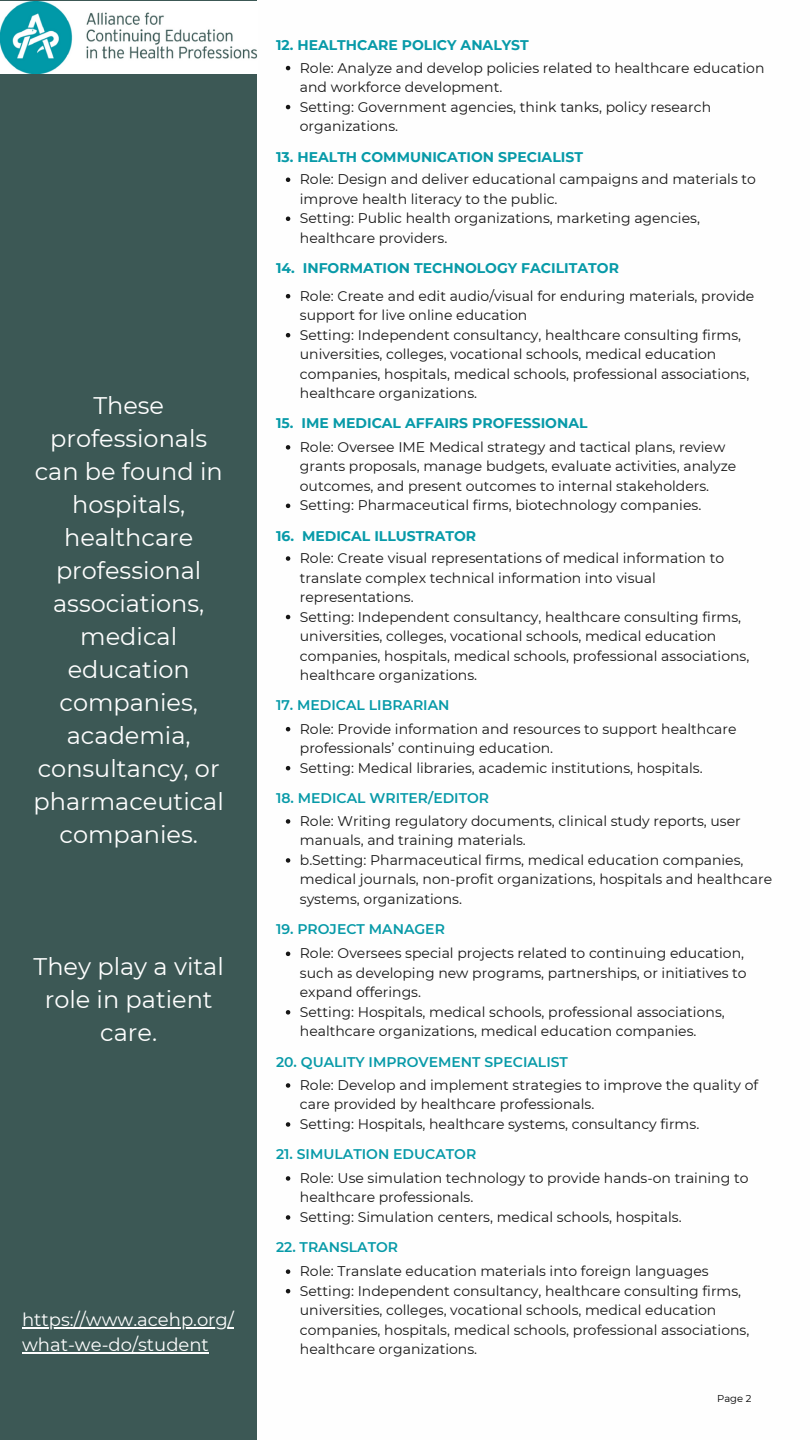
<style>
.page{position:relative;width:810px;height:1440px;background:#3c5855}
.page>*{position:absolute;margin:0;border:0;box-sizing:border-box;transform-origin:0 0}
.t1{font:24px/33px "Montserrat";color:#fefefe;text-align:center}
.t2{font:18px/24.8px "Montserrat";color:#fefefe}
.t3{font:14px/19.5px "Montserrat";color:#161616}
.t4{font:700 14px "Montserrat";color:#079aa8}
.t5{font:600 14px "Montserrat";color:#079aa8}
.t6{font:10px "Montserrat";color:#000}
</style>
<div class="page">
<div style="left:257px;top:0;width:553px;height:1440px;background:#fefefe"></div>
<img style="left:0;top:1px;width:257px;height:72px">
<svg style="left:286px;top:294px;width:4px;height:4px"></svg>
<svg style="left:286px;top:333px;width:4px;height:4px"></svg>
<svg style="left:286px;top:445px;width:4px;height:5px"></svg>
<svg style="left:286px;top:504px;width:4px;height:4px"></svg>
<svg style="left:286px;top:556px;width:4px;height:5px"></svg>
<svg style="left:286px;top:615px;width:4px;height:4px"></svg>
<svg style="left:286px;top:819px;width:4px;height:5px"></svg>
<svg style="left:286px;top:858px;width:4px;height:5px"></svg>
<svg style="left:286px;top:952px;width:4px;height:4px"></svg>
<svg style="left:286px;top:1010px;width:4px;height:5px"></svg>
<svg style="left:286px;top:1083px;width:4px;height:5px"></svg>
<svg style="left:286px;top:1122px;width:4px;height:5px"></svg>
<svg style="left:286px;top:1269px;width:4px;height:5px"></svg>
<svg style="left:286px;top:1289px;width:4px;height:4px"></svg>
<svg style="left:286px;top:178px;width:4px;height:4px"></svg>
<svg style="left:286px;top:217px;width:4px;height:4px"></svg>
<svg style="left:286px;top:727px;width:4px;height:4px"></svg>
<svg style="left:286px;top:766px;width:4px;height:4px"></svg>
<svg style="left:286px;top:1176px;width:4px;height:5px"></svg>
<svg style="left:286px;top:1215px;width:4px;height:5px"></svg>
<svg style="left:286px;top:66px;width:4px;height:4px"></svg>
<svg style="left:286px;top:105px;width:4px;height:4px"></svg>
<hr style="left:22px;top:1327px;width:212px;height:2px;background:#fefefe">
<hr style="left:22px;top:1352px;width:187px;height:2px;background:#fefefe">
<h3 class="t1" style="left:34px;top:389px;width:192px">These professionals can be found in hospitals, healthcare professional associations, medical education companies, academia, consultancy, or pharmaceutical companies.</h3>
<p class="t1" style="left:34px;top:950px;width:192px">They play a vital role in patient care.</p>
<p class="t2" style="left:22px;top:1307px;width:213px">https://www.acehp.org/ what-we-do/student</p>
<h3 class="t4" style="left:276px;top:37px;width:254px">12. HEALTHCARE POLICY ANALYST</h3>
<p class="t3" style="left:300px;top:58px;width:466px">Role: Analyze and develop policies related to healthcare education and workforce development.</p>
<p class="t3" style="left:300px;top:97px;width:413px">Setting: Government agencies, think tanks, policy research organizations.</p>
<h3 class="t4" style="left:276px;top:148px;width:308px">13. HEALTH COMMUNICATION SPECIALIST</h3>
<p class="t3" style="left:300px;top:170px;width:458px">Role: Design and deliver educational campaigns and materials to improve health literacy to the public.</p>
<p class="t3" style="left:300px;top:209px;width:402px">Setting: Public health organizations, marketing agencies, healthcare providers.</p>
<h1 class="t4" style="left:276px;top:259px;width:344px">14. INFORMATION TECHNOLOGY FACILITATOR</h1>
<h1 class="t3" style="left:300px;top:286px;width:456px">Role: Create and edit audio/visual for enduring materials, provide support for live online education</h1>
<h2 class="t3" style="left:300px;top:325px;width:451px">Setting: Independent consultancy, healthcare consulting firms, universities, colleges, vocational schools, medical education companies, hospitals, medical schools, professional associations, healthcare organizations.</h2>
<h3 class="t4" style="left:276px;top:415px;width:313px">15. IME MEDICAL AFFAIRS PROFESSIONAL</h3>
<p class="t3" style="left:300px;top:437px;width:438px">Role: Oversee IME Medical strategy and tactical plans, review grants proposals, manage budgets, evaluate activities, analyze outcomes, and present outcomes to internal stakeholders.</p>
<p class="t3" style="left:300px;top:496px;width:403px">Setting: Pharmaceutical firms, biotechnology companies.</p>
<h3 class="t4" style="left:276px;top:527px;width:202px">16. MEDICAL ILLUSTRATOR</h3>
<p class="t3" style="left:300px;top:548px;width:426px">Role: Create visual representations of medical information to translate complex technical information into visual representations.</p>
<p class="t3" style="left:300px;top:607px;width:451px">Setting: Independent consultancy, healthcare consulting firms, universities, colleges, vocational schools, medical education companies, hospitals, medical schools, professional associations, healthcare organizations.</p>
<h3 class="t5" style="left:276px;top:697px;width:175px">17. MEDICAL LIBRARIAN</h3>
<p class="t3" style="left:300px;top:719px;width:438px">Role: Provide information and resources to support healthcare professionals’ continuing education.</p>
<p class="t3" style="left:300px;top:758px;width:404px">Setting: Medical libraries, academic institutions, hospitals.</p>
<h3 class="t5" style="left:276px;top:789px;width:215px">18. MEDICAL WRITER/EDITOR</h3>
<p class="t3" style="left:300px;top:811px;width:443px">Role: Writing regulatory documents, clinical study reports, user manuals, and training materials.</p>
<p class="t3" style="left:300px;top:850px;width:474px">b.Setting: Pharmaceutical firms, medical education companies, medical journals, non-profit organizations, hospitals and healthcare systems, organizations.</p>
<h3 class="t5" style="left:276px;top:921px;width:170px">19. PROJECT MANAGER</h3>
<p class="t3" style="left:300px;top:944px;width:448px">Role: Oversees special projects related to continuing education, such as developing new programs, partnerships, or initiatives to expand offerings.</p>
<p class="t3" style="left:300px;top:1002px;width:426px">Setting: Hospitals, medical schools, professional associations, healthcare organizations, medical education companies.</p>
<h3 class="t5" style="left:276px;top:1053px;width:293px">20. QUALITY IMPROVEMENT SPECIALIST</h3>
<p class="t3" style="left:300px;top:1075px;width:460px">Role: Develop and implement strategies to improve the quality of care provided by healthcare professionals.</p>
<p class="t3" style="left:300px;top:1114px;width:401px">Setting: Hospitals, healthcare systems, consultancy firms.</p>
<h3 class="t5" style="left:276px;top:1146px;width:202px">21. SIMULATION EDUCATOR</h3>
<p class="t3" style="left:300px;top:1168px;width:450px">Role: Use simulation technology to provide hands-on training to healthcare professionals.</p>
<p class="t3" style="left:300px;top:1207px;width:383px">Setting: Simulation centers, medical schools, hospitals.</p>
<h3 class="t5" style="left:276px;top:1239px;width:124px">22. TRANSLATOR</h3>
<p class="t3" style="left:300px;top:1261px;width:410px">Role: Translate education materials into foreign languages</p>
<p class="t3" style="left:300px;top:1281px;width:451px">Setting: Independent consultancy, healthcare consulting firms, universities, colleges, vocational schools, medical education companies, hospitals, medical schools, professional associations, healthcare organizations.</p>
<p class="t6" style="left:717px;top:1393px;width:36px">Page 2</p>
</div>
